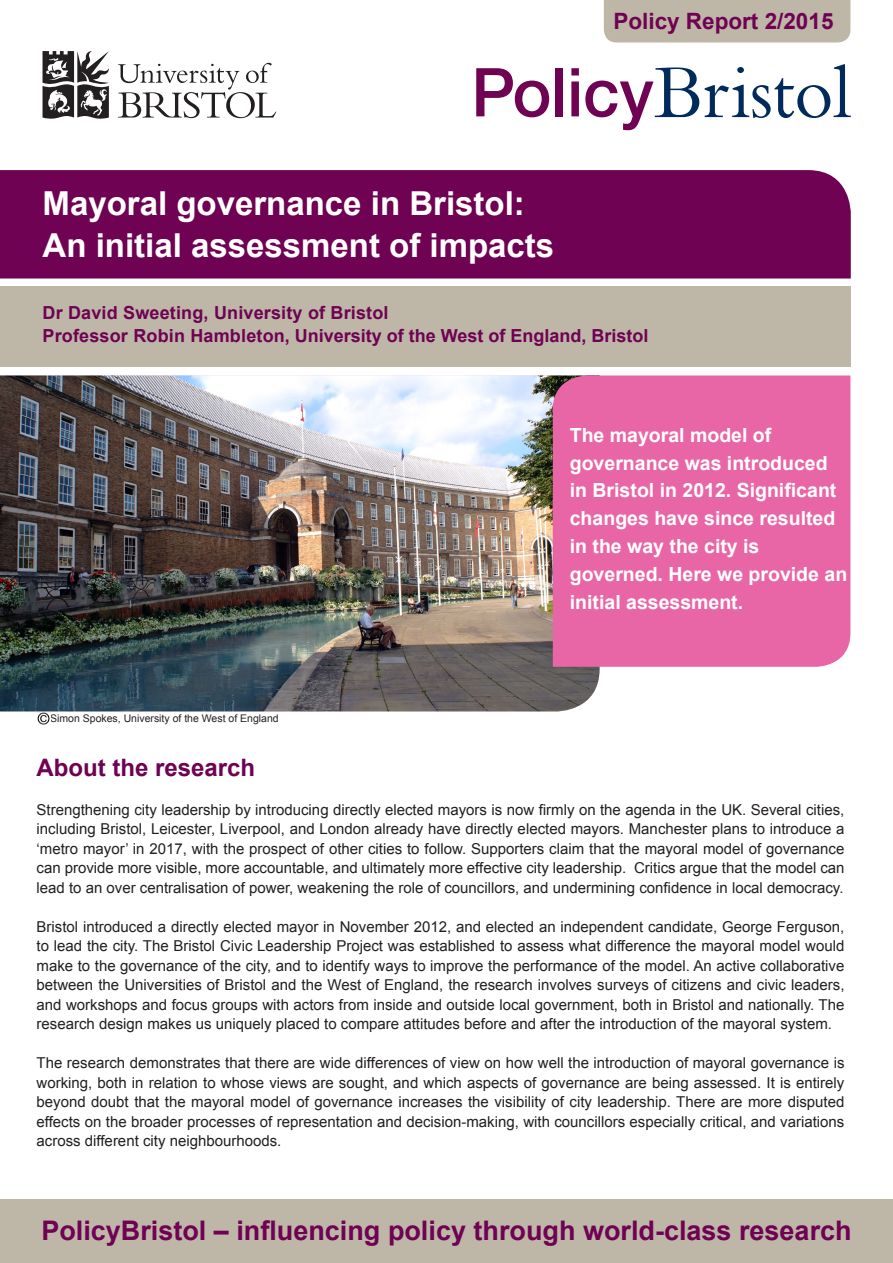
<style>
.page{position:relative;width:893px;height:1263px;background:#fff}
.page>*{position:absolute;margin:0;border:0;box-sizing:border-box;transform-origin:0 0}
._1_Page_title{font:700 33px "Arial";color:#fff}
.t1{font:700 27px "Arial";color:#6f0252}
.Body_head{font:700 24px "Arial";color:#6f0252}
.Body_head-2{font:700 22.5px "Arial";color:#6f0252}
.Quote_white{font:700 19.5px/27.8px "Arial";color:#fff}
._2_Authors{font:700 18px "Arial";letter-spacing:.01em;color:#6f0252}
.Body_text{font:15px/19.5px "Arial";color:#231f20;text-align:justify}
.Body_text-2{font:10.5px "Arial";color:#231f20}
</style>
<div class="page">
<div style="left:0;top:286px;width:851px;height:81px;background:#beb7a8"></div>
<div style="left:0;top:1199px;width:893px;height:64px;background:#beb7a8"></div>
<svg style="left:118px;top:63px;width:158px;height:55px"></svg>
<svg style="left:43px;top:51px;width:66px;height:68px"></svg>
<svg style="left:476px;top:68px;width:73px;height:49px"></svg>
<div style="left:556px;top:68px;width:7px;height:48px;background:#6f0252"></div>
<svg style="left:571px;top:68px;width:8px;height:48px"></svg>
<svg style="left:585px;top:67px;width:114px;height:63px"></svg>
<svg style="left:705px;top:64px;width:146px;height:54px"></svg>
<div style="left:0;top:170px;width:851px;height:109px;background:#6f0252"></div>
<div style="left:604px;top:0;width:246px;height:43px;background:#beb7a8"></div>
<img style="left:0;top:375px;width:600px;height:336px">
<div style="left:553px;top:375px;width:297px;height:292px;background:#e966a6"></div>
<svg style="left:37px;top:712px;width:13px;height:13px"></svg>
<p class="Body_head-2" style="left:613px;top:6px;width:222px">Policy Report 2/2015</p>
<p class="_1_Page_title" style="left:43px;top:182px;width:484px">Mayoral governance in Bristol:</p>
<p class="_1_Page_title" style="left:43px;top:224px;width:513px">An initial assessment of impacts</p>
<p class="_2_Authors" style="left:43px;top:301px;width:348px">Dr David Sweeting, University of Bristol</p>
<p class="_2_Authors" style="left:43px;top:323px;width:608px">Professor Robin Hambleton, University of the West of England, Bristol</p>
<p class="Body_text-2" style="left:50px;top:711px;width:230px">Simon Spokes, University of the West of England</p>
<p class="Quote_white" style="left:570px;top:422px;width:279px">The mayoral model of governance was introduced in Bristol in 2012. Significant changes have since resulted in the way the city is governed. Here we provide an initial assessment.</p>
<p class="Body_head" style="left:37px;top:751px;width:220px">About the research</p>
<p class="Body_text" style="left:37px;top:800px;width:809px">Strengthening city leadership by introducing directly elected mayors is now firmly on the agenda in the UK. Several cities, including Bristol, Leicester, Liverpool, and London already have directly elected mayors. Manchester plans to introduce a ‘metro mayor’ in 2017, with the prospect of other cities to follow. Supporters claim that the mayoral model of governance can provide more visible, more accountable, and ultimately more effective city leadership. Critics argue that the model can lead to an over centralisation of power, weakening the role of councillors, and undermining confidence in local democracy.</p>
<p class="Body_text" style="left:37px;top:917px;width:809px">Bristol introduced a directly elected mayor in November 2012, and elected an independent candidate, George Ferguson, to lead the city. The Bristol Civic Leadership Project was established to assess what difference the mayoral model would make to the governance of the city, and to identify ways to improve the performance of the model. An active collaborative between the Universities of Bristol and the West of England, the research involves surveys of citizens and civic leaders, and workshops and focus groups with actors from inside and outside local government, both in Bristol and nationally. The research design makes us uniquely placed to compare attitudes before and after the introduction of the mayoral system.</p>
<p class="Body_text" style="left:37px;top:1053px;width:809px">The research demonstrates that there are wide differences of view on how well the introduction of mayoral governance is working, both in relation to whose views are sought, and which aspects of governance are being assessed. It is entirely beyond doubt that the mayoral model of governance increases the visibility of city leadership. There are more disputed effects on the broader processes of representation and decision-making, with councillors especially critical, and variations across different city neighbourhoods.</p>
<p class="t1" style="left:41px;top:1212px;width:812px">PolicyBristol – influencing policy through world-class research</p>
</div>
